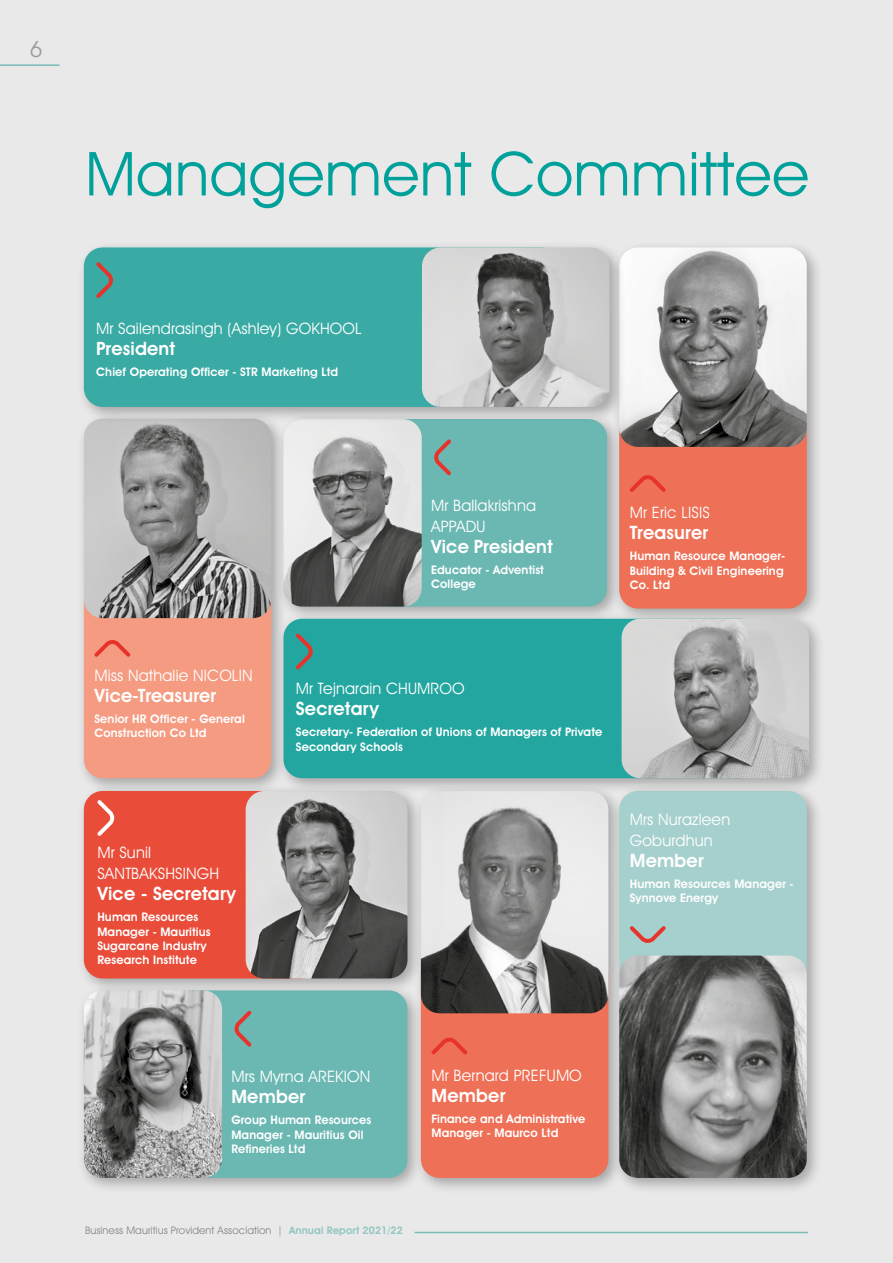
<style>
.page{position:relative;width:893px;height:1263px;background:#fff}
.page>*{position:absolute;margin:0;border:0;box-sizing:border-box;transform-origin:0 0}
.t1{font:61.05px "Avant Garde IT Cby BT";letter-spacing:.01em;color:#00a19a}
.t2{font:22.5px "Avant Garde IT Cby BT";color:#9d9d9c}
.t3{font:600 18.45px "Avant Garde IT Cby BT";letter-spacing:.01em;color:#fff}
.t4{font:15.9px/21px "Avant Garde IT Cby BT";letter-spacing:.01em;color:#fff}
.t5{font:600 11.85px/14.2px "Avant Garde IT Cby BT";letter-spacing:.01em;color:#fff}
.t6{font:10.5px "Avant Garde IT Cby BT";letter-spacing:.01em;color:#878787}
.s1{font-weight:600;color:#91c6c2}
</style>
<div class="page">
<div style="left:0;top:0;width:892px;height:1263px;background:#e9e9e9"></div>
<div style="left:77px;top:411px;width:210px;height:383px;background:#000;opacity:.3"></div>
<div style="left:84px;top:583px;width:187px;height:195px;background:#f49b81;border-radius:19px"></div>
<img style="left:84px;top:423px;width:187px;height:195px">
<svg style="left:94px;top:640px;width:37px;height:17px"></svg>
<div style="left:414px;top:784px;width:210px;height:410px;background:#000;opacity:.3"></div>
<div style="left:421px;top:955px;width:187px;height:223px;background:#ee7056;border-radius:19px"></div>
<img style="left:423px;top:794px;width:185px;height:219px">
<svg style="left:431px;top:1037px;width:37px;height:18px"></svg>
<div style="left:612px;top:784px;width:211px;height:410px;background:#000;opacity:.3"></div>
<div style="left:619px;top:791px;width:188px;height:222px;background:#a6d0cd;border-radius:19px"></div>
<img style="left:619px;top:955px;width:188px;height:223px">
<svg style="left:630px;top:926px;width:36px;height:17px"></svg>
<div style="left:612px;top:240px;width:211px;height:385px;background:#000;opacity:.3"></div>
<div style="left:619px;top:412px;width:188px;height:197px;background:#ee7056;border-radius:19px"></div>
<img style="left:623px;top:247px;width:184px;height:200px">
<svg style="left:630px;top:475px;width:36px;height:17px"></svg>
<div style="left:276px;top:412px;width:347px;height:210px;background:#000;opacity:.3"></div>
<div style="left:372px;top:419px;width:235px;height:188px;background:#6bb8b3;border-radius:19px"></div>
<img style="left:283px;top:423px;width:139px;height:184px">
<svg style="left:434px;top:439px;width:17px;height:37px"></svg>
<div style="left:77px;top:983px;width:346px;height:211px;background:#000;opacity:.3"></div>
<div style="left:172px;top:990px;width:235px;height:188px;background:#6bb8b3;border-radius:19px"></div>
<img style="left:84px;top:994px;width:138px;height:184px">
<svg style="left:234px;top:1010px;width:18px;height:37px"></svg>
<div style="left:77px;top:784px;width:346px;height:210px;background:#000;opacity:.3"></div>
<div style="left:84px;top:791px;width:235px;height:187px;background:#e94d3a;border-radius:19px"></div>
<img style="left:246px;top:791px;width:161px;height:187px">
<svg style="left:97px;top:800px;width:18px;height:36px"></svg>
<div style="left:77px;top:240px;width:548px;height:183px;background:#000;opacity:.3"></div>
<div style="left:84px;top:247px;width:476px;height:160px;background:#39aaa4;border-radius:19px"></div>
<img style="left:422px;top:247px;width:187px;height:160px">
<svg style="left:96px;top:262px;width:17px;height:36px"></svg>
<div style="left:276px;top:612px;width:549px;height:182px;background:#000;opacity:.3"></div>
<div style="left:283px;top:619px;width:477px;height:159px;background:#23a6a0;border-radius:19px"></div>
<img style="left:622px;top:619px;width:187px;height:159px">
<svg style="left:296px;top:633px;width:17px;height:37px"></svg>
<hr style="left:415px;top:1232px;width:393px;height:1px;background:#79bcb8">
<hr style="left:0;top:64px;width:60px;height:2px;background:#79bcb8">
<h2 class="t2" style="left:30px;top:35px;width:14px">6</h2>
<h1 class="t1" style="left:85px;top:137px;width:726px">Management Committee</h1>
<h3 class="t4" style="left:96px;top:317px;width:267px">Mr Sailendrasingh (Ashley) GOKHOOL</h3>
<h3 class="t3" style="left:96px;top:337px;width:80px">President</h3>
<p class="t5" style="left:96px;top:364px;width:244px">Chief Operating Officer - STR Marketing Ltd</p>
<h3 class="t4" style="left:94px;top:665px;width:160px">Miss Nathalie NICOLIN</h3>
<h3 class="t3" style="left:94px;top:684px;width:123px">Vice-Treasurer</h3>
<p class="t5" style="left:94px;top:712px;width:152px">Senior HR Officer - General<br>Construction Co Ltd</p>
<h3 class="t4" style="left:97px;top:842px;width:123px">Mr Sunil<br>SANTBAKSHSINGH</h3>
<h3 class="t3" style="left:97px;top:883px;width:140px">Vice - Secretary</h3>
<p class="t5" style="left:97px;top:910px;width:115px">Human Resources<br>Manager - Mauritius<br>Sugarcane Industry<br>Research Institute</p>
<h3 class="t4" style="left:431px;top:495px;width:106px">Mr Ballakrishna<br>APPADU</h3>
<h3 class="t3" style="left:431px;top:535px;width:123px">Vice President</h3>
<p class="t5" style="left:431px;top:562px;width:114px">Educator - Adventist<br>College</p>
<h3 class="t4" style="left:630px;top:502px;width:82px">Mr Eric LISIS</h3>
<h3 class="t3" style="left:630px;top:522px;width:80px">Treasurer</h3>
<p class="t5" style="left:630px;top:549px;width:157px">Human Resource Manager-<br>Building &amp; Civil Engineering<br>Co. Ltd</p>
<h3 class="t4" style="left:296px;top:678px;width:170px">Mr Tejnarain CHUMROO</h3>
<h3 class="t3" style="left:296px;top:698px;width:84px">Secretary</h3>
<p class="t5" style="left:296px;top:725px;width:308px">Secretary- Federation of Unions of Managers of Private<br>Secondary Schools</p>
<h3 class="t4" style="left:630px;top:808px;width:102px">Mrs Nurazleen<br>Goburdhun</h3>
<h3 class="t3" style="left:630px;top:849px;width:75px">Member</h3>
<p class="t5" style="left:630px;top:876px;width:165px">Human Resources Manager -<br>Synnove Energy</p>
<h3 class="t4" style="left:231px;top:1066px;width:141px">Mrs Myrna AREKION</h3>
<h3 class="t3" style="left:231px;top:1086px;width:75px">Member</h3>
<p class="t5" style="left:231px;top:1113px;width:141px">Group Human Resources<br>Manager - Mauritius Oil<br>Refineries Ltd</p>
<p class="t6" style="left:85px;top:1224px;width:319px">Business Mauritius Provident Association | <span class="s1">Annual Report 2021/22</span></p>
<h3 class="t4" style="left:431px;top:1065px;width:152px">Mr Bernard PREFUMO</h3>
<h3 class="t3" style="left:431px;top:1084px;width:75px">Member</h3>
<p class="t5" style="left:431px;top:1111px;width:156px">Finance and Administrative<br>Manager - Maurco Ltd</p>
</div>
